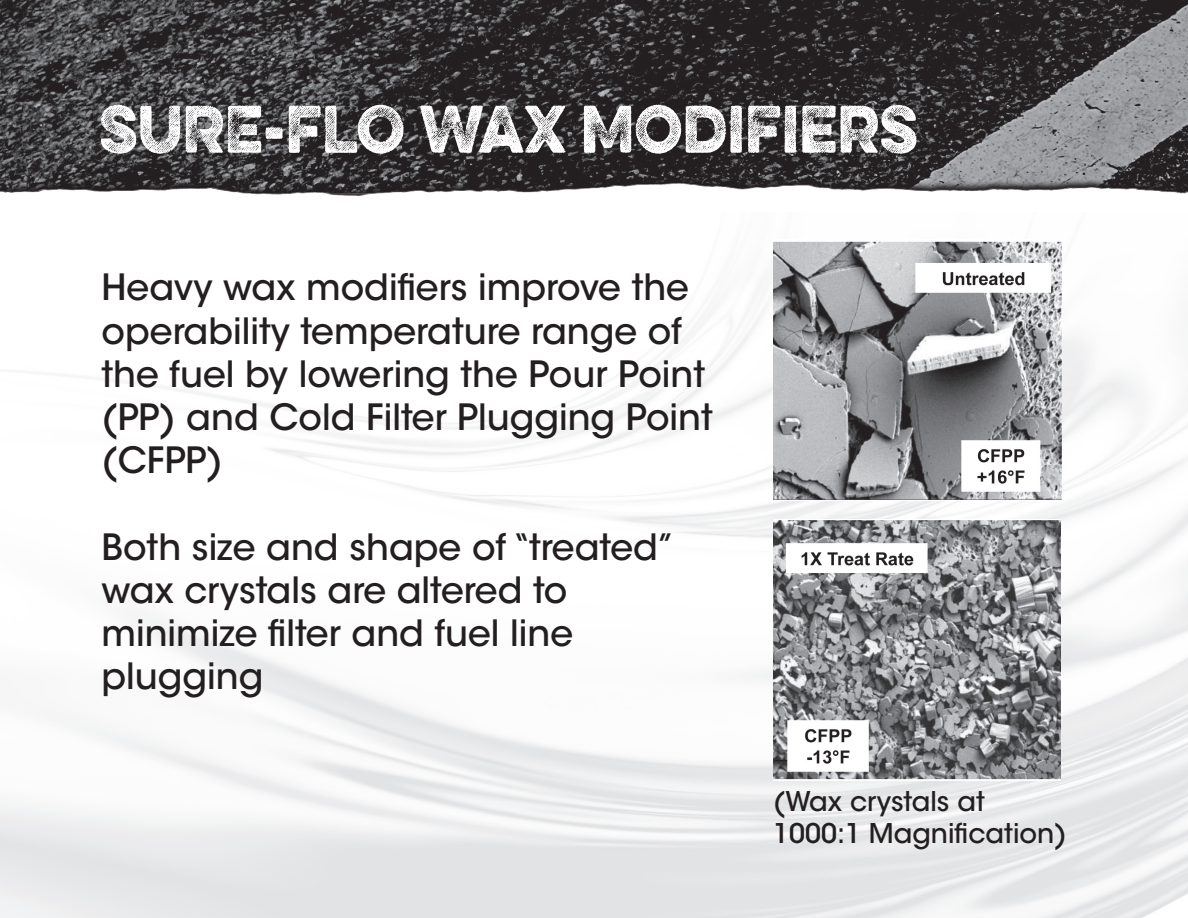
<style>
.page{position:relative;width:1188px;height:918px;background:#fff}
.page>*{position:absolute;margin:0;border:0;box-sizing:border-box;transform-origin:0 0}
.t1{font:300 60px "Eveleth Slant";color:#fff;scale:.92 1}
.t2{font:500 36px/43.2px "ITC Avant Garde Std";color:#231f20}
.t3{font:500 27px/32.4px "ITC Avant Garde Std";color:#231f20}
</style>
<div class="page">
<img style="left:0;top:241px;width:1188px;height:677px">
<img style="left:0;top:0;width:1188px;height:174px">
<svg style="left:0;top:174px;width:1188px;height:10px;background:#434243"></svg>
<img style="left:0;top:184px;width:1188px;height:12px">
<img style="left:773px;top:241px;width:288px;height:260px">
<img style="left:773px;top:519px;width:287px;height:262px">
<p class="t1" style="left:99px;top:83px;width:891px">SURE-FLO WAX MODIFIERS</p>
<p class="t2" style="left:102px;top:266px;width:613px">Heavy wax modifiers improve the operability temperature range of the fuel by lowering the Pour Point (PP) and Cold Filter Plugging Point (CFPP)</p>
<p class="t2" style="left:102px;top:525px;width:575px">Both size and shape of “treated” wax crystals are altered to minimize filter and fuel line plugging</p>
<p class="t3" style="left:773px;top:785px;width:295px">(Wax crystals at<br>1000:1 Magnification)</p>
</div>
